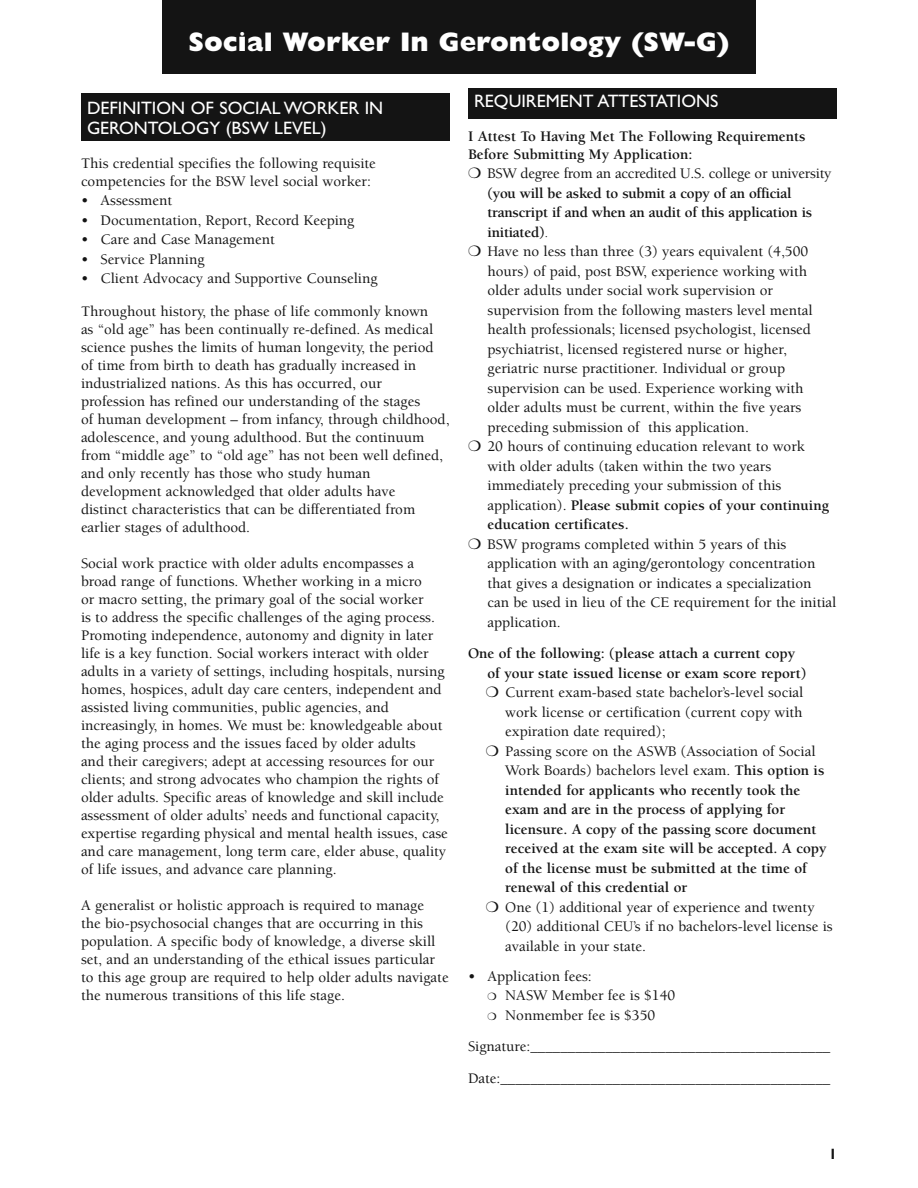
<style>
.page{position:relative;width:918px;height:1188px;background:#fff}
.page>*{position:absolute;margin:0;border:0;box-sizing:border-box;transform-origin:0 0}
.t1{font:800 27px "Gill Sans";color:#fff}
.t2{font:18px/19.6px "Gill Sans";color:#fff}
.t3{font:500 15px/18px "Berkeley";color:#141414}
.t4{font:700 15px/19.5px "Berkeley";color:#141414}
.t5{font:700 15px "Gill Sans";color:#141414}
.s1{font-weight:500}
.s2{font-weight:400}
.s3{font-weight:700}
</style>
<div class="page">
<div style="left:468px;top:88px;width:369px;height:31px;background:#141414"></div>
<div style="left:162px;top:0;width:594px;height:74px;background:#141414"></div>
<div style="left:81px;top:93px;width:369px;height:48px;background:#141414"></div>
<h1 class="t1" style="left:189px;top:32px;width:542px">Social Worker In Gerontology (SW-G)</h1>
<h2 class="t2" style="left:87px;top:100px;width:298px">DEFINITION OF SOCIAL WORKER IN<br>GERONTOLOGY (BSW LEVEL)</h2>
<p class="t3" style="left:81px;top:155px;width:296px">This credential specifies the following requisite competencies for the BSW level social worker:</p>
<p class="t3" style="left:81px;top:193px;width:93px">• Assessment</p>
<p class="t3" style="left:81px;top:212px;width:275px">• Documentation, Report, Record Keeping</p>
<p class="t3" style="left:81px;top:232px;width:195px">• Care and Case Management</p>
<p class="t3" style="left:81px;top:251px;width:125px">• Service Planning</p>
<p class="t3" style="left:81px;top:271px;width:298px">• Client Advocacy and Supportive Counseling</p>
<p class="t3" style="left:81px;top:303px;width:370px">Throughout history, the phase of life commonly known<br>as “old age” has been continually re-defined. As medical science pushes the limits of human longevity, the period<br>of time from birth to death has gradually increased in industrialized nations. As this has occurred, our profession has refined our understanding of the stages<br>of human development – from infancy, through childhood, adolescence, and young adulthood. But the continuum from “middle age” to “old age” has not been well defined, and only recently has those who study human development acknowledged that older adults have<br>distinct characteristics that can be differentiated from earlier stages of adulthood.</p>
<p class="t3" style="left:81px;top:555px;width:368px">Social work practice with older adults encompasses a broad range of functions. Whether working in a micro<br>or macro setting, the primary goal of the social worker<br>is to address the specific challenges of the aging process.<br>Promoting independence, autonomy and dignity in later life is a key function. Social workers interact with older adults in a variety of settings, including hospitals, nursing homes, hospices, adult day care centers, independent and assisted living communities, public agencies, and increasingly, in homes. We must be: knowledgeable about the aging process and the issues faced by older adults<br>and their caregivers; adept at accessing resources for our clients; and strong advocates who champion the rights of older adults. Specific areas of knowledge and skill include assessment of older adults’ needs and functional capacity, expertise regarding physical and mental health issues, case and care management, long term care, elder abuse, quality of life issues, and advance care planning.</p>
<p class="t3" style="left:81px;top:897px;width:369px">A generalist or holistic approach is required to manage<br>the bio-psychosocial changes that are occurring in this population. A specific body of knowledge, a diverse skill set, and an understanding of the ethical issues particular to this age group are required to help older adults navigate the numerous transitions of this life stage.</p>
<h2 class="t2" style="left:474px;top:93px;width:246px">REQUIREMENT ATTESTATIONS</h2>
<p class="t4" style="left:468px;top:129px;width:339px;line-height:18px">I Attest To Having Met The Following Requirements<br>Before Submitting My Application:</p>
<p class="t4" style="left:488px;top:165px;width:346px"><span class="s1">BSW degree from an accredited U.S. college or university </span>(you will be asked to submit a copy of an official transcript if and when an audit of this application is initiated)<span class="s2">.</span></p>
<p class="t3" style="left:488px;top:243px;width:327px;line-height:19.5px">Have no less than three (3) years equivalent (4,500 hours) of paid, post BSW, experience working with older adults under social work supervision or supervision from the following masters level mental health professionals; licensed psychologist, licensed psychiatrist, licensed registered nurse or higher, geriatric nurse practitioner. Individual or group supervision can be used. Experience working with older adults must be current, within the five years preceding submission of this application.</p>
<p class="t3" style="left:488px;top:438px;width:343px;line-height:19.5px">20 hours of continuing education relevant to work with older adults (taken within the two years immediately preceding your submission of this application). <span class="s3">Please submit copies of your continuing education certificates.</span></p>
<p class="t3" style="left:488px;top:536px;width:350px;line-height:19.5px">BSW programs completed within 5 years of this application with an aging/gerontology concentration that gives a designation or indicates a specialization can be used in lieu of the CE requirement for the initial application.</p>
<p class="t4" style="left:488px;top:645px;width:320px;text-indent:-20px">One of the following: (please attach a current copy of your state issued license or exam score report)</p>
<p class="t3" style="left:505px;top:684px;width:300px;line-height:19.5px;text-align:justify">Current exam-based state bachelor’s-level social work license or certification (current copy with expiration date required);</p>
<p class="t4" style="left:505px;top:743px;width:323px"><span class="s1">Passing score on the ASWB (Association of Social Work Boards) bachelors level exam.</span> This option is intended for applicants who recently took the exam and are in the process of applying for licensure. A copy of the passing score document received at the exam site will be accepted. A copy of the license must be submitted at the time of renewal of this credential or</p>
<p class="t3" style="left:505px;top:899px;width:329px;line-height:19.5px">One (1) additional year of experience and twenty (20) additional CEU’s if no bachelors-level license is available in your state.</p>
<p class="t3" style="left:468px;top:969px;width:125px">• Application fees:</p>
<p class="t3" style="left:505px;top:988px;width:172px">NASW Member fee is $140</p>
<p class="t3" style="left:505px;top:1008px;width:152px">Nonmember fee is $350</p>
<p class="t3" style="left:468px;top:1039px;width:364px">Signature:________________________________________</p>
<p class="t3" style="left:468px;top:1071px;width:364px">Date:____________________________________________</p>
<p class="t5" style="left:829px;top:1148px;width:10px">1</p>
</div>
